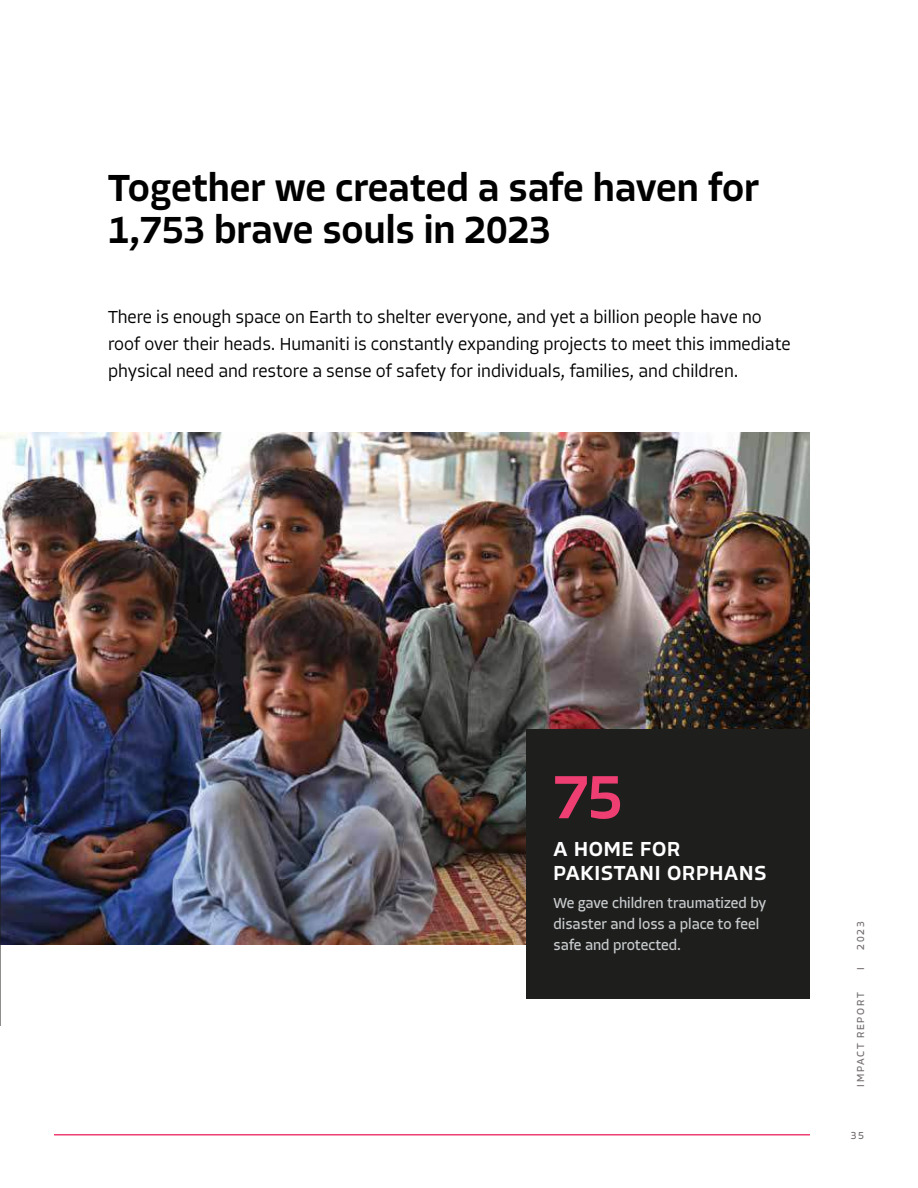
<style>
.page{position:relative;width:918px;height:1188px;background:#fff}
.page>*{position:absolute;margin:0;border:0;box-sizing:border-box;transform-origin:0 0}
.t1{font:500 63px "Allotrope";color:#ee3e72}
.t2{font:500 39px/42px "Allotrope";color:#000}
.t3{font:500 21px/24px "Allotrope";letter-spacing:.04em;color:#fff}
.t4{font:300 18px/27px "Allotrope";color:#000}
.t5{font:15px/21px "Allotrope";color:#cacdcf}
.t6{font:10.5px "Allotrope";letter-spacing:.16em;color:#746f6f}
</style>
<div class="page">
<img style="left:0;top:432px;width:810px;height:513px">
<hr style="left:54px;top:1134px;width:756px;height:1px;background:#ee3e72">
<div style="left:527px;top:729px;width:283px;height:270px;background:#1e1e1d"></div>
<h2 class="t2" style="left:108px;top:169px;width:653px">Together we created a safe haven for<br>1,753 brave souls in 2023</h2>
<p class="t4" style="left:108px;top:305px;width:684px">There is enough space on Earth to shelter everyone, and yet a billion people have no roof over their heads. Humaniti is constantly expanding projects to meet this immediate physical need and restore a sense of safety for individuals, families, and children.</p>
<h1 class="t1" style="left:554px;top:769px;width:70px">75</h1>
<p class="t3" style="left:554px;top:838px;width:214px">A HOME FOR<br>PAKISTANI ORPHANS</p>
<p class="t5" style="left:554px;top:893px;width:214px">We gave children traumatized by disaster and loss a place to feel safe and protected.</p>
<p class="t6" style="left:856px;top:950px;width:30px;rotate:-90deg">2023</p>
<p class="t6" style="left:856px;top:970px;width:4px;rotate:-90deg">I</p>
<p class="t6" style="left:856px;top:1087px;width:96px;rotate:-90deg">IMPACT REPORT</p>
<p class="t6" style="left:851px;top:1131px;width:15px">35</p>
</div>
